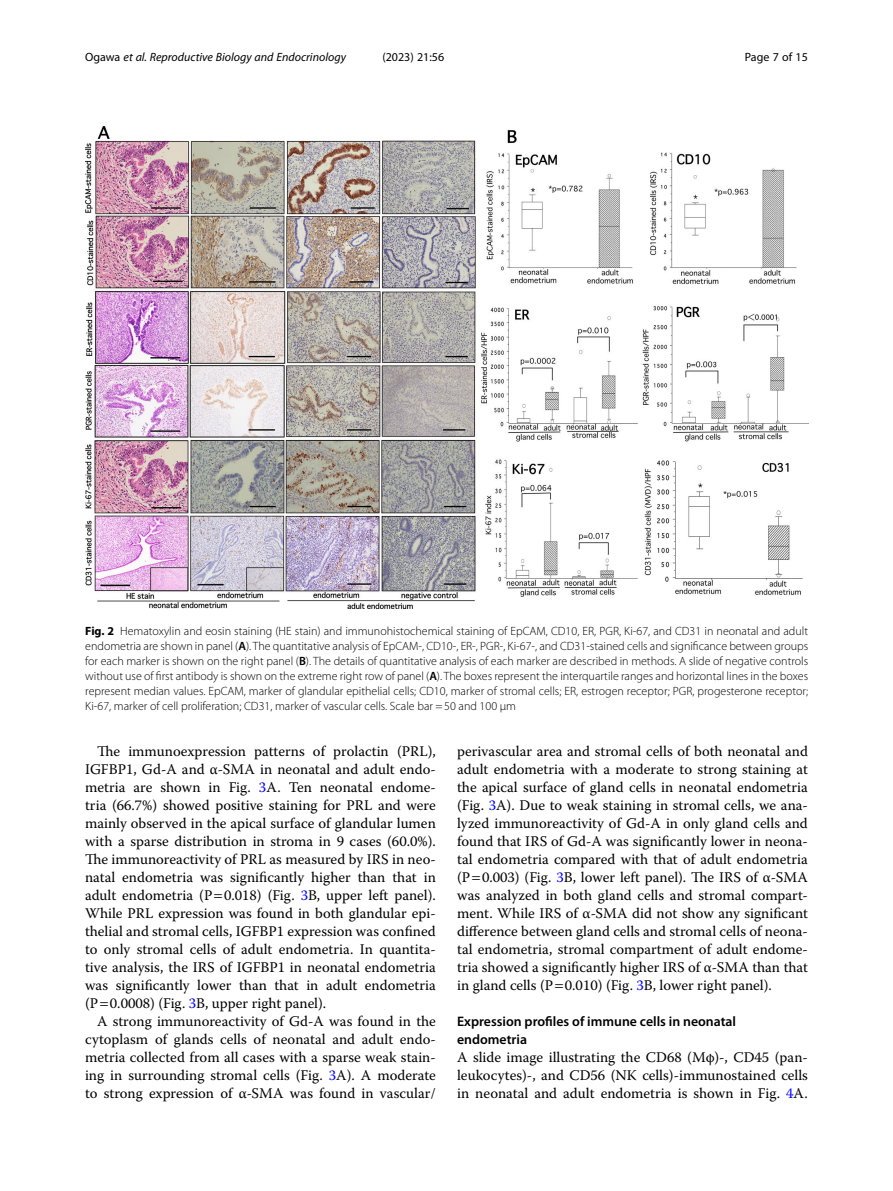
<style>
.page{position:relative;width:893px;height:1191px;background:#fff}
.page>*{position:absolute;margin:0;border:0;box-sizing:border-box;transform-origin:0 0}
.Body_Text_Indent{font:14.7px/18px "Warnock Pro";color:#000;text-align:justify}
.Body_Text{font:14.7px/18px "Warnock Pro";color:#000;text-align:justify}
.Head_2{font:600 13.8px/18px "Myriad Pro";color:#000}
.Figure_Caption{font:300 12px/15px "Myriad Pro";color:#000;text-align:justify}
.t1{font:italic 12px "Myriad Pro";color:#000}
.t2{font:12px "Myriad Pro";color:#000}
.s1{font-style:normal}
.s2{font-weight:700}
.s3{font-weight:600}
.s4{color:#00f}
</style>
<div class="page">
<img style="left:85px;top:126px;width:723px;height:482px">
<p class="t1" style="left:85px;top:50px;width:262px"><span class="s1">Ogawa</span> et al. Reproductive Biology and Endocrinology</p>
<p class="t2" style="left:382px;top:50px;width:63px">(2023) 21:56</p>
<p class="t2" style="left:745px;top:50px;width:65px">Page 7 of 15</p>
<p class="Figure_Caption" style="left:85px;top:624px;width:724px"><span class="s2">Fig. 2</span> Hematoxylin and eosin staining (HE stain) and immunohistochemical staining of EpCAM, CD10, ER, PGR, Ki-67, and CD31 in neonatal and adult endometria are shown in panel (<span class="s3">A</span>). The quantitative analysis of EpCAM-, CD10-, ER-, PGR-, Ki-67-, and CD31-stained cells and significance between groups for each marker is shown on the right panel (<span class="s3">B</span>). The details of quantitative analysis of each marker are described in methods. A slide of negative controls without use of first antibody is shown on the extreme right row of panel (<span class="s3">A</span>). The boxes represent the interquartile ranges and horizontal lines in the boxes represent median values. EpCAM, marker of glandular epithelial cells; CD10, marker of stromal cells; ER, estrogen receptor; PGR, progesterone receptor; Ki-67, marker of cell proliferation; CD31, marker of vascular cells. Scale bar =50 and 100 μm</p>
<p class="Body_Text_Indent" style="left:85px;top:742px;width:352px;text-indent:12px">The immunoexpression patterns of prolactin (PRL), IGFBP1, Gd-A and α-SMA in neonatal and adult endo&shy;metria are shown in Fig. <span class="s4">3</span>A. Ten neonatal endome&shy;tria (66.7%) showed positive staining for PRL and were mainly observed in the apical surface of glandular lumen with a sparse distribution in stroma in 9 cases (60.0%).<br>The immunoreactivity of PRL as measured by IRS in neo&shy;natal endometria was significantly higher than that in adult endometria (P 0.018) (Fig. <span class="s4">3</span>B, upper left panel).<br>While PRL expression was found in both glandular epi&shy;thelial and stromal cells, IGFBP1 expression was confined to only stromal cells of adult endometria. In quantita&shy;tive analysis, the IRS of IGFBP1 in neonatal endometria was significantly lower than that in adult endometria (P 0.0008) (Fig. <span class="s4">3</span>B, upper right panel).</p>
<p class="Body_Text_Indent" style="left:85px;top:1012px;width:352px;text-indent:12px">A strong immunoreactivity of Gd-A was found in the cytoplasm of glands cells of neonatal and adult endo&shy;metria collected from all cases with a sparse weak stain&shy;ing in surrounding stromal cells (Fig. <span class="s4">3</span>A). A moderate to strong expression of α-SMA was found in vascular/</p>
<p class="Body_Text_Indent" style="left:457px;top:742px;width:352px">perivascular area and stromal cells of both neonatal and adult endometria with a moderate to strong staining at the apical surface of gland cells in neonatal endometria (Fig. <span class="s4">3</span>A). Due to weak staining in stromal cells, we ana&shy;lyzed immunoreactivity of Gd-A in only gland cells and found that IRS of Gd-A was significantly lower in neona&shy;tal endometria compared with that of adult endometria (P 0.003) (Fig. <span class="s4">3</span>B, lower left panel). The IRS of α-SMA was analyzed in both gland cells and stromal compart&shy;ment. While IRS of α-SMA did not show any significant difference between gland cells and stromal cells of neona&shy;tal endometria, stromal compartment of adult endome&shy;tria showed a significantly higher IRS of α-SMA than that in gland cells (P 0.010) (Fig. <span class="s4">3</span>B, lower right panel).</p>
<p class="Head_2" style="left:457px;top:1012px;width:281px">Expression profiles of immune cells in neonatal endometria</p>
<p class="Body_Text" style="left:457px;top:1048px;width:352px">A slide image illustrating the CD68 (Mφ)-, CD45 (pan&shy;leukocytes)-, and CD56 (NK cells)-immunostained cells in neonatal and adult endometria is shown in Fig. <span class="s4">4</span>A.</p>
</div>
